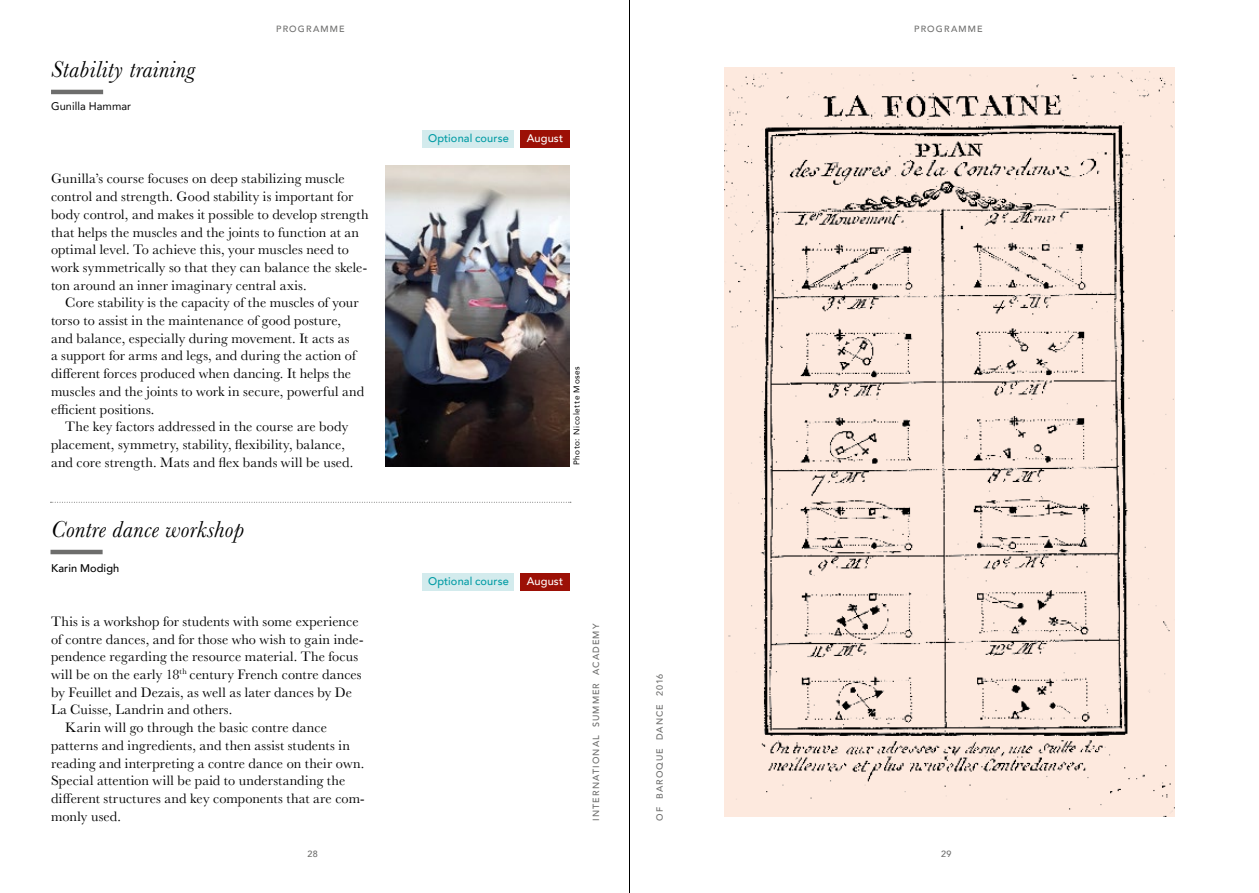
<style>
.page{position:relative;width:1259px;height:893px;background:#fff}
.page>*{position:absolute;margin:0;border:0;box-sizing:border-box;transform-origin:0 0}
.t1{font:italic 24px "Baskerville";letter-spacing:.015em;color:#000}
.t2{font:14.25px/17.7px "Baskerville";letter-spacing:.01em;color:#000}
.t3{font:500 11.1px "Avenir";letter-spacing:.015em;color:#009ba4}
.t4{font:11.1px "Avenir";letter-spacing:.01em;color:#000}
.t5{font:500 11.1px "Avenir";letter-spacing:.015em;color:#fff}
.t6{font:500 11.1px "Avenir";letter-spacing:.01em;color:#000}
.t7{font:500 9px "Avenir";letter-spacing:.125em;color:#6d6d6c}
.t8{font:8.25px "Avenir";letter-spacing:.075em;color:#000}
</style>
<div class="page">
<hr style="left:629px;top:0;width:1px;height:893px;background:#000">
<img style="left:386px;top:166px;width:184px;height:301px">
<svg style="left:50px;top:502px;width:521px;height:1px"></svg>
<hr style="left:50px;top:550px;width:53px;height:4px;background:#6d6d6c">
<hr style="left:51px;top:90px;width:52px;height:4px;background:#6d6d6c">
<div style="left:422px;top:130px;width:92px;height:18px;background:#d3ebed"></div>
<div style="left:520px;top:130px;width:50px;height:18px;background:#9c1006"></div>
<div style="left:422px;top:573px;width:92px;height:18px;background:#d3ebed"></div>
<div style="left:520px;top:573px;width:50px;height:18px;background:#9c1006"></div>
<img style="left:724px;top:68px;width:450px;height:748px">
<h1 class="t1" style="left:51px;top:54px;width:145px">Stability training</h1>
<p class="t4" style="left:51px;top:97px;width:82px">Gunilla Hammar</p>
<p class="t7" style="left:276px;top:21px;width:70px">PROGRAMME</p>
<p class="t7" style="left:914px;top:21px;width:70px">PROGRAMME</p>
<p class="t3" style="left:428px;top:129px;width:82px">Optional course</p>
<p class="t5" style="left:527px;top:129px;width:38px">August</p>
<p class="t2" style="left:51px;top:170px;width:319px">Gunilla’s course focuses on deep stabilizing muscle control and strength. Good stability is important for body control, and makes it possible to develop strength that helps the muscles and the joints to function at an optimal level. To achieve this, your muscles need to work symmetrically so that they can balance the skele&shy;ton around an inner imaginary central axis.</p>
<p class="t2" style="left:51px;top:294px;width:315px;text-indent:14px">Core stability is the capacity of the muscles of your torso to assist in the maintenance of good posture, and balance, especially during movement. It acts as<br>a support for arms and legs, and during the action of different forces produced when dancing. It helps the muscles and the joints to work in secure, powerful and efficient positions.</p>
<p class="t2" style="left:51px;top:418px;width:304px;text-indent:14px">The key factors addressed in the course are body placement, symmetry, stability, flexibility, balance, and core strength. Mats and flex bands will be used.</p>
<h1 class="t1" style="left:51px;top:514px;width:194px">Contre dance workshop</h1>
<p class="t6" style="left:51px;top:558px;width:70px">Karin Modigh</p>
<p class="t2" style="left:51px;top:613px;width:309px">This is a workshop for students with some experience</p>
<p class="t2" style="left:51px;top:630px;width:314px">of contre dances, and for those who wish to gain inde-</p>
<p class="t2" style="left:51px;top:648px;width:309px">pendence regarding the resource material. The focus</p>
<p class="t2" style="left:51px;top:666px;width:312px">will be on the early 18<sup>th</sup> century French contre dances</p>
<p class="t2" style="left:51px;top:683px;width:303px">by Feuillet and Dezais, as well as later dances by De</p>
<p class="t2" style="left:51px;top:701px;width:183px">La Cuisse, Landrin and others.</p>
<p class="t2" style="left:65px;top:719px;width:263px">Karin will go through the basic contre dance</p>
<p class="t2" style="left:51px;top:737px;width:300px">patterns and ingredients, and then assist students in</p>
<p class="t2" style="left:51px;top:754px;width:315px">reading and interpreting a contre dance on their own.</p>
<p class="t2" style="left:51px;top:772px;width:296px">Special attention will be paid to understanding the</p>
<p class="t2" style="left:51px;top:790px;width:315px">different structures and key components that are com-</p>
<p class="t2" style="left:51px;top:807px;width:72px">monly used.</p>
<p class="t8" style="left:570px;top:465px;width:101px;rotate:-90deg">Photo: Nicolette Moses</p>
<p class="t3" style="left:428px;top:572px;width:82px">Optional course</p>
<p class="t5" style="left:527px;top:572px;width:38px">August</p>
<p class="t7" style="left:588px;top:821px;width:199px;rotate:-90deg">INTERNATIONAL SUMMER ACADEMY</p>
<p class="t7" style="left:652px;top:821px;width:149px;rotate:-90deg">OF BAROQUE DANCE 2016</p>
<p class="t7" style="left:307px;top:846px;width:12px">28</p>
<p class="t7" style="left:941px;top:846px;width:12px">29</p>
</div>
